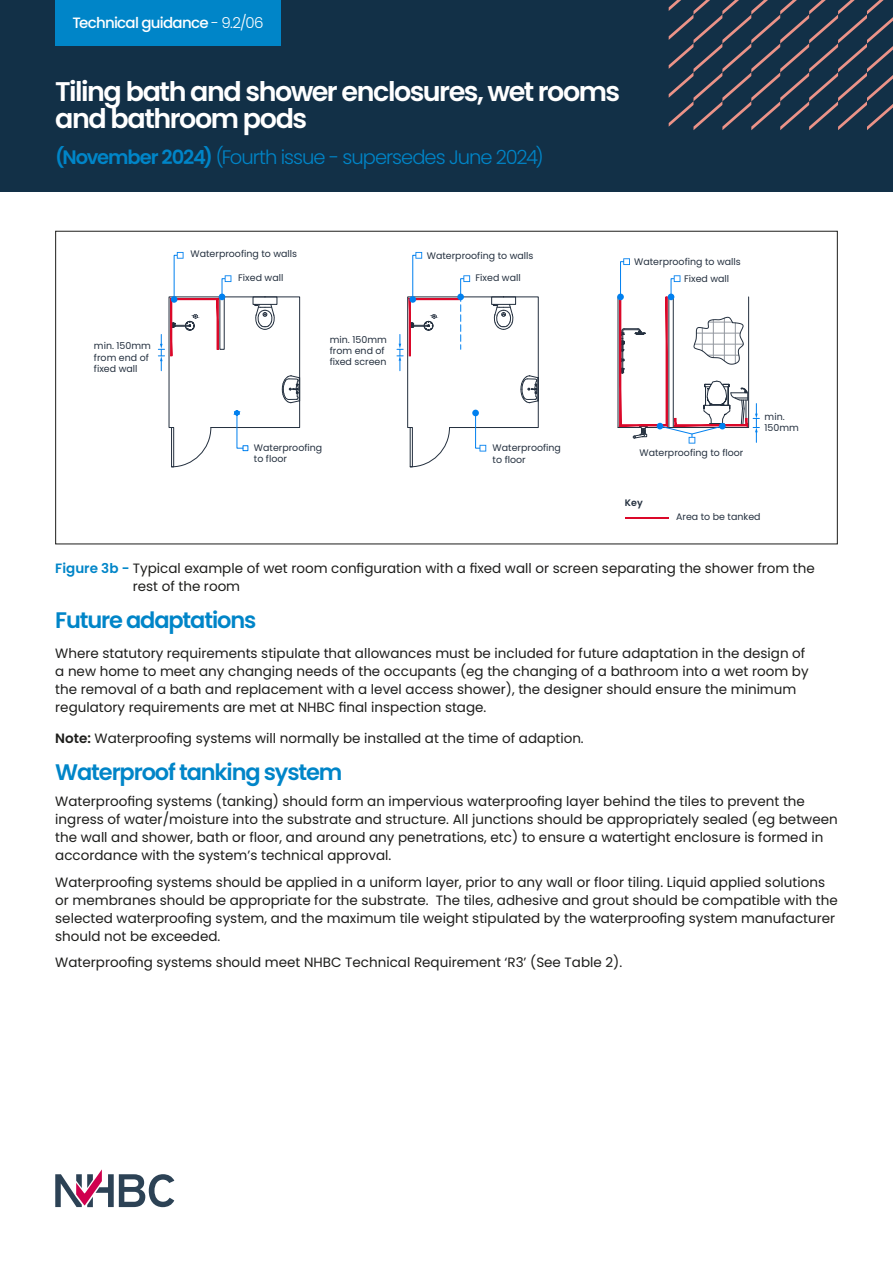
<style>
.page{position:relative;width:893px;height:1263px;background:#fff}
.page>*{position:absolute;margin:0;border:0;box-sizing:border-box;transform-origin:0 0}
.t1{font:600 27px/27px "Poppins";letter-spacing:-.055em;color:#fff}
.t2{font:600 22.5px "Poppins";letter-spacing:-.05em;color:#0085c8}
.t3{font:300 19.5px "Poppins";letter-spacing:-.05em;color:#0085c8}
.t4{font:500 15px "Poppins";letter-spacing:-.05em;color:#fff}
.t5{font:13.5px/18px "Poppins";color:#1d1d1b}
.t6{font:9.45px/11.4px "Poppins";color:#24303f}
.t7{font:600 9.45px "Poppins";color:#24303f}
.s1{font-weight:300}
.s2{font-weight:600}
.s3{font-weight:600;color:#0085c8}
</style>
<div class="page">
<div style="left:0;top:0;width:893px;height:191px;background:#123047"></div>
<svg style="left:55px;top:1169px;width:119px;height:38px"></svg>
<svg style="left:669px;top:0;width:224px;height:130px"></svg>
<hr style="left:625px;top:517px;width:44px;height:2px;background:#db0829">
<svg style="left:397px;top:252px;width:142px;height:216px"></svg>
<svg style="left:158px;top:252px;width:142px;height:216px"></svg>
<svg style="left:618px;top:258px;width:141px;height:186px"></svg>
<div style="left:55px;top:0;width:226px;height:46px;background:#0085c8"></div>
<p class="t4" style="left:72px;top:14px;width:193px">Technical guidance <span class="s1">- 9.2/06</span></p>
<h1 class="t1" style="left:55px;top:79px;width:566px">Tiling bath and shower enclosures, wet rooms and bathroom pods</h1>
<h3 class="t3" style="left:55px;top:146px;width:490px"><span class="s2">(November 2024)</span> (Fourth issue - supersedes June 2024)</h3>
<p class="t6" style="left:94px;top:340px;width:58px">min. 150mm from end of fixed wall</p>
<p class="t6" style="left:191px;top:249px;width:108px">Waterproofing to walls</p>
<p class="t6" style="left:238px;top:272px;width:47px">Fixed wall</p>
<p class="t6" style="left:330px;top:334px;width:58px">min. 150mm from end of fixed screen</p>
<p class="t6" style="left:254px;top:442px;width:70px">Waterproofing to floor</p>
<p class="t6" style="left:427px;top:250px;width:108px">Waterproofing to walls</p>
<p class="t6" style="left:476px;top:272px;width:47px">Fixed wall</p>
<p class="t6" style="left:493px;top:442px;width:70px">Waterproofing to floor</p>
<p class="t6" style="left:634px;top:256px;width:108px">Waterproofing to walls</p>
<p class="t6" style="left:684px;top:273px;width:47px">Fixed wall</p>
<p class="t6" style="left:639px;top:447px;width:105px">Waterproofing to floor</p>
<p class="t7" style="left:625px;top:497px;width:19px">Key</p>
<p class="t6" style="left:765px;top:411px;width:36px">min.<br>150mm</p>
<p class="t6" style="left:676px;top:511px;width:86px">Area to be tanked</p>
<p class="t5" style="left:133px;top:559px;width:684px;text-indent:-78px"><span class="s3">Figure 3b -</span> Typical example of wet room configuration with a fixed wall or screen separating the shower from the rest of the room</p>
<h2 class="t2" style="left:55px;top:607px;width:203px">Future adaptations</h2>
<p class="t5" style="left:55px;top:645px;width:755px">Where statutory requirements stipulate that allowances must be included for future adaptation in the design of a new home to meet any changing needs of the occupants (eg the changing of a bathroom into a wet room by the removal of a bath and replacement with a level access shower), the designer should ensure the minimum regulatory requirements are met at NHBC final inspection stage.</p>
<p class="t5" style="left:55px;top:729px;width:530px"><span class="s2">Note:</span> Waterproofing systems will normally be installed at the time of adaption.</p>
<h2 class="t2" style="left:55px;top:759px;width:289px">Waterproof tanking system</h2>
<p class="t5" style="left:55px;top:793px;width:784px">Waterproofing systems (tanking) should form an impervious waterproofing layer behind the tiles to prevent the ingress of water/moisture into the substrate and structure. All junctions should be appropriately sealed (eg between the wall and shower, bath or floor, and around any penetrations, etc) to ensure a watertight enclosure is formed in accordance with the system’s technical approval.</p>
<p class="t5" style="left:55px;top:873px;width:784px">Waterproofing systems should be applied in a uniform layer, prior to any wall or floor tiling. Liquid applied solutions or membranes should be appropriate for the substrate. The tiles, adhesive and grout should be compatible with the selected waterproofing system, and the maximum tile weight stipulated by the waterproofing system manufacturer should not be exceeded.</p>
<p class="t5" style="left:55px;top:954px;width:568px">Waterproofing systems should meet NHBC Technical Requirement ‘R3’ (See Table 2).</p>
</div>
